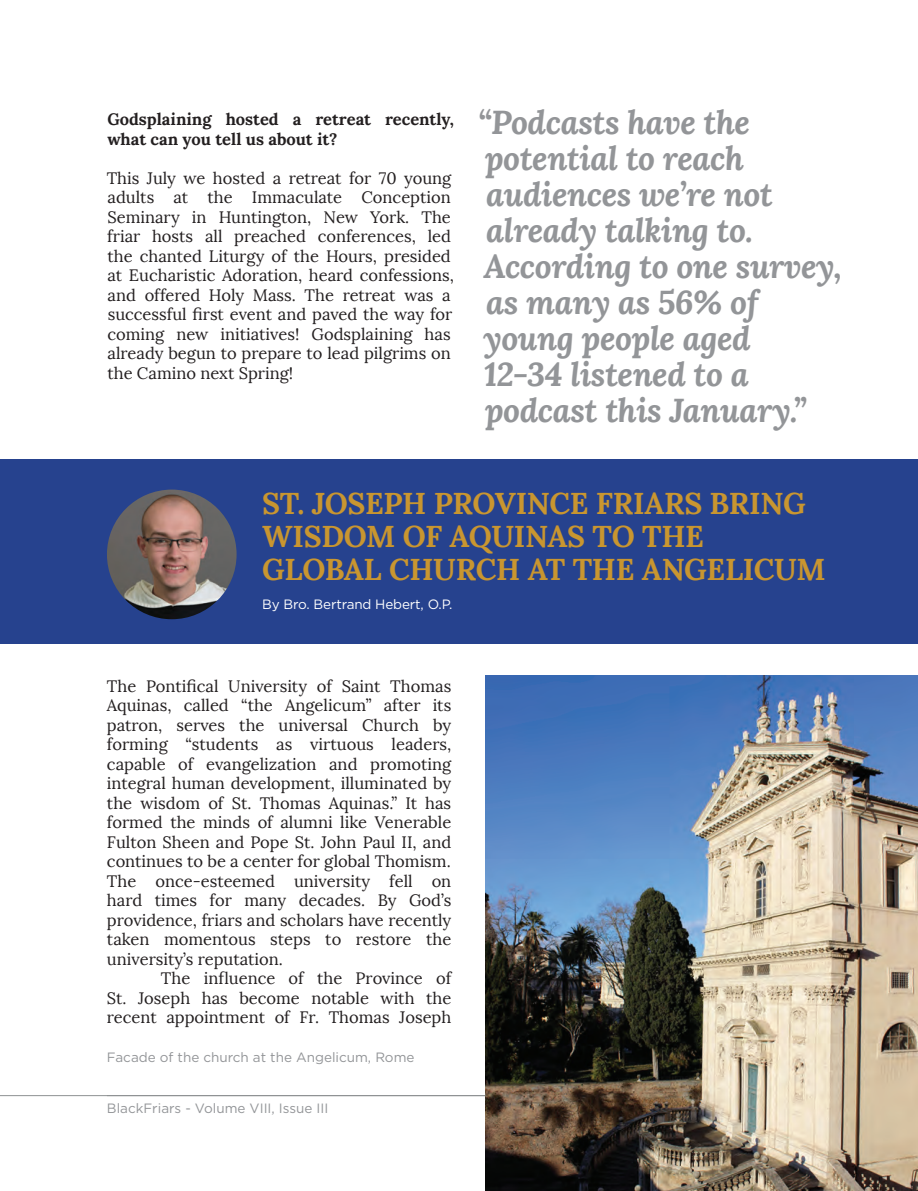
<style>
.page{position:relative;width:918px;height:1191px;background:#fff}
.page>*{position:absolute;margin:0;border:0;box-sizing:border-box;transform-origin:0 0}
.t1{font:italic 700 33px/36px "Lora";letter-spacing:-.015em;color:#939598}
.t2{font:700 30px/33px "Lora";letter-spacing:-.01em;color:#c99630}
.t3{font:16.5px/19.5px "Lora";color:#231f20;text-align:justify}
.t4{font:700 16.5px/19.5px "Lora";color:#231f20}
.t5{font:13.5px "Gotham HTF";color:#939598}
.t6{font:13.5px "Gotham";color:#939598}
.t7{font:13.5px "Gotham HTF";letter-spacing:-.01em;color:#fff}
</style>
<div class="page">
<hr style="left:0;top:1095px;width:829px;height:1px;background:#8e9193">
<div style="left:0;top:459px;width:918px;height:184px;background:#26428e"></div>
<img style="left:107px;top:489px;width:130px;height:130px;border-radius:65px">
<img style="left:485px;top:676px;width:433px;height:514px">
<p class="t4" style="left:107px;top:110px;width:348px">Godsplaining hosted a retreat recently, what can you tell us about it?</p>
<p class="t3" style="left:107px;top:168px;width:349px;text-align:left">This July we hosted a retreat for 70 young adults at the Immaculate Conception Seminary in Huntington, New York. The friar hosts all preached conferences, led the chanted Liturgy of the Hours, presided at Eucharistic Adoration, heard confessions, and offered Holy Mass. The retreat was a successful first event and paved the way for coming new initiatives! Godsplaining has already begun to prepare to lead pilgrims on the Camino next Spring!</p>
<h1 class="t1" style="left:478px;top:104px;width:365px">“Podcasts have the potential to reach audiences we’re not already talking to.<br>According to one survey, as many as 56% of young people aged<br>12-34 listened to a podcast this January.”</h1>
<h2 class="t2" style="left:262px;top:486px;width:565px">ST. JOSEPH PROVINCE FRIARS BRING<br>WISDOM OF AQUINAS TO THE<br>GLOBAL CHURCH AT THE ANGELICUM</h2>
<p class="t7" style="left:262px;top:596px;width:192px">By Bro. Bertrand Hebert, O.P.</p>
<p class="t3" style="left:107px;top:676px;width:346px">The Pontifical University of Saint Thomas Aquinas, called “the Angelicum” after its patron, serves the universal Church by forming “students as virtuous leaders, capable of evangelization and promoting integral human development, illuminated by the wisdom of St. Thomas Aquinas.” It has formed the minds of alumni like Venerable Fulton Sheen and Pope St. John Paul II, and continues to be a center for global Thomism.<br>The once-esteemed university fell on hard times for many decades. By God’s providence, friars and scholars have recently taken momentous steps to restore the university’s reputation.</p>
<p class="t3" style="left:107px;top:968px;width:346px;text-indent:54px">The influence of the Province of St. Joseph has become notable with the recent appointment of Fr. Thomas Joseph</p>
<p class="t5" style="left:107px;top:1049px;width:309px">Facade of the church at the Angelicum, Rome</p>
<p class="t6" style="left:107px;top:1099px;width:223px">BlackFriars - Volume VIII, Issue III</p>
</div>
